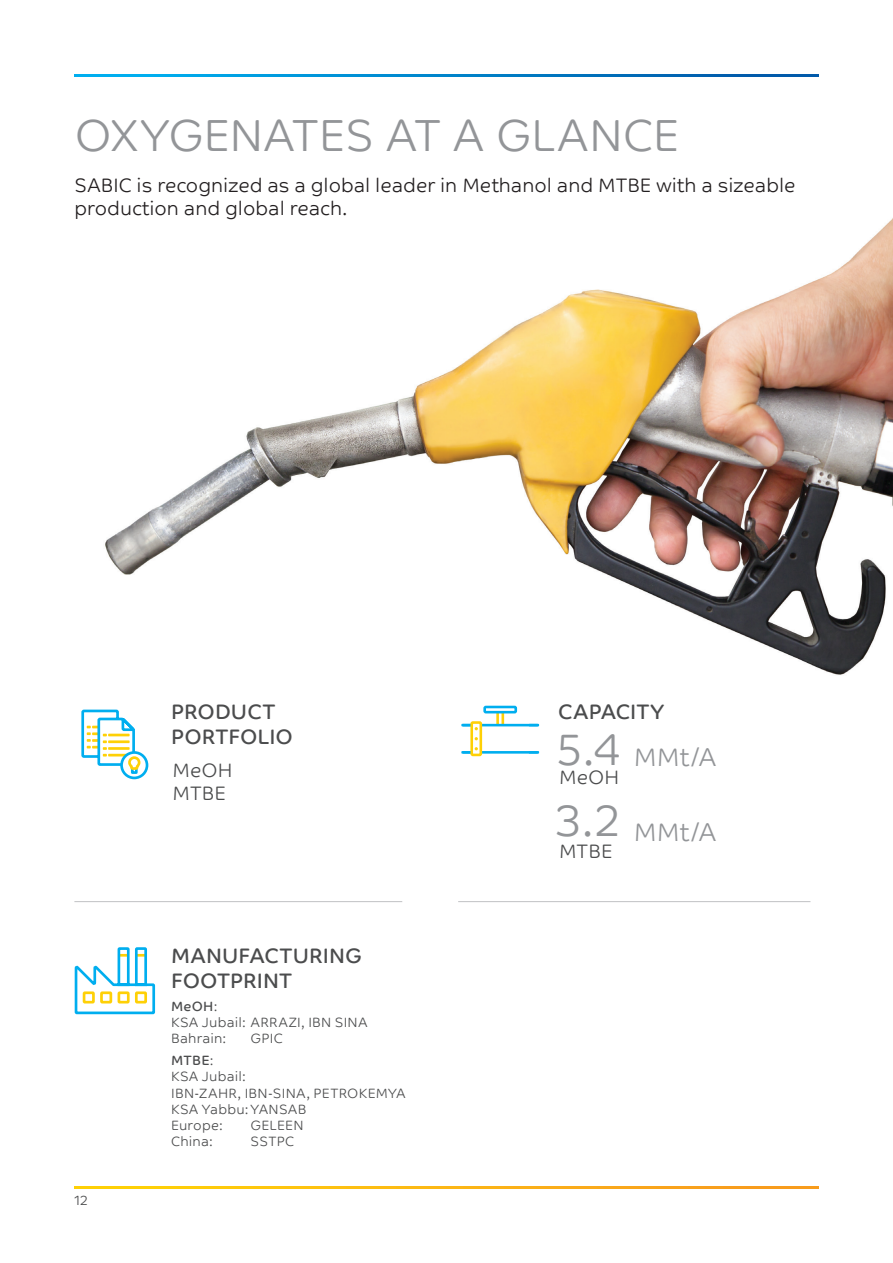
<style>
.page{position:relative;width:893px;height:1263px;background:#fff}
.page>*{position:absolute;margin:0;border:0;box-sizing:border-box;transform-origin:0 0}
.t1{font:300 45px/70.8px "SABIC Typeface Text";color:#939598}
.t2{font:300 25.5px "SABIC Typeface Text";letter-spacing:-.005em;color:#939598}
.t3{font:21px/25.2px "SABIC Typeface Text";color:#4b4c4d}
.t4{font:300 19.5px/23.4px "SABIC Typeface Text";color:#231f20}
.t5{font:300 19.5px/23.4px "SABIC Typeface Text";color:#4b4c4d}
.t6{font:300 13.5px/16.2px "SABIC Typeface Text";letter-spacing:.015em;color:#4b4c4d}
.s1{font-weight:400}
</style>
<div class="page">
<svg style="left:74px;top:74px;width:745px;height:3px"></svg>
<svg style="left:74px;top:1186px;width:745px;height:2px"></svg>
<img style="left:105px;top:218px;width:788px;height:491px">
<svg style="left:81px;top:708px;width:69px;height:72px"></svg>
<svg style="left:496px;top:713px;width:8px;height:11px"></svg>
<hr style="left:481px;top:724px;width:57px;height:2px;background:#00aeef">
<hr style="left:481px;top:751px;width:57px;height:3px;background:#00aeef">
<svg style="left:529px;top:751px;width:10px;height:3px"></svg>
<svg style="left:461px;top:747px;width:17px;height:7px"></svg>
<svg style="left:461px;top:724px;width:17px;height:6px"></svg>
<div style="left:470px;top:721px;width:12px;height:35px;border:3px solid #fed006"></div>
<div style="left:483px;top:706px;width:34px;height:7px;border:3px solid #00aeef"></div>
<svg style="left:74px;top:947px;width:82px;height:68px"></svg>
<hr style="left:74px;top:901px;width:328px;height:1px;background:#c7c8ca">
<hr style="left:458px;top:901px;width:352px;height:1px;background:#c7c8ca">
<h1 class="t1" style="left:74px;top:97px;width:607px">OXYGENATES AT A GLANCE</h1>
<h3 class="t4" style="left:74px;top:172px;width:723px">SABIC is recognized as a global leader in Methanol and MTBE with a sizeable production and global reach.</h3>
<p class="t6" style="left:74px;top:1191px;width:15px">12</p>
<h3 class="t3" style="left:171px;top:699px;width:123px">PRODUCT<br>PORTFOLIO</h3>
<h3 class="t5" style="left:173px;top:757px;width:61px">MeOH<br>MTBE</h3>
<h3 class="t3" style="left:171px;top:943px;width:192px">MANUFACTURING<br>FOOTPRINT</h3>
<p class="t6" style="left:171px;top:997px;width:198px"><span class="s1">MeOH</span>:<br>KSA Jubail: ARRAZI, IBN SINA<br>Bahrain:</p>
<p class="t6" style="left:251px;top:1029px;width:34px">GPIC</p>
<p class="t6" style="left:171px;top:1051px;width:236px"><span class="s1">MTBE</span>:<br>KSA Jubail:<br>IBN-ZAHR, IBN-SINA, PETROKEMYA<br>KSA Yabbu:YANSAB<br>Europe:</p>
<p class="t6" style="left:251px;top:1116px;width:54px">GELEEN</p>
<p class="t6" style="left:171px;top:1132px;width:43px">China:</p>
<p class="t6" style="left:251px;top:1132px;width:45px">SSTPC</p>
<h3 class="t3" style="left:558px;top:699px;width:108px">CAPACITY</h3>
<h2 class="t2" style="left:634px;top:733px;width:84px">MMt/A</h2>
<h1 class="t1" style="left:556px;top:710px;width:66px">5.4<br>3.2</h1>
<h3 class="t5" style="left:559px;top:764px;width:61px">MeOH</h3>
<h2 class="t2" style="left:634px;top:808px;width:84px">MMt/A</h2>
<h3 class="t5" style="left:559px;top:838px;width:55px">MTBE</h3>
</div>
